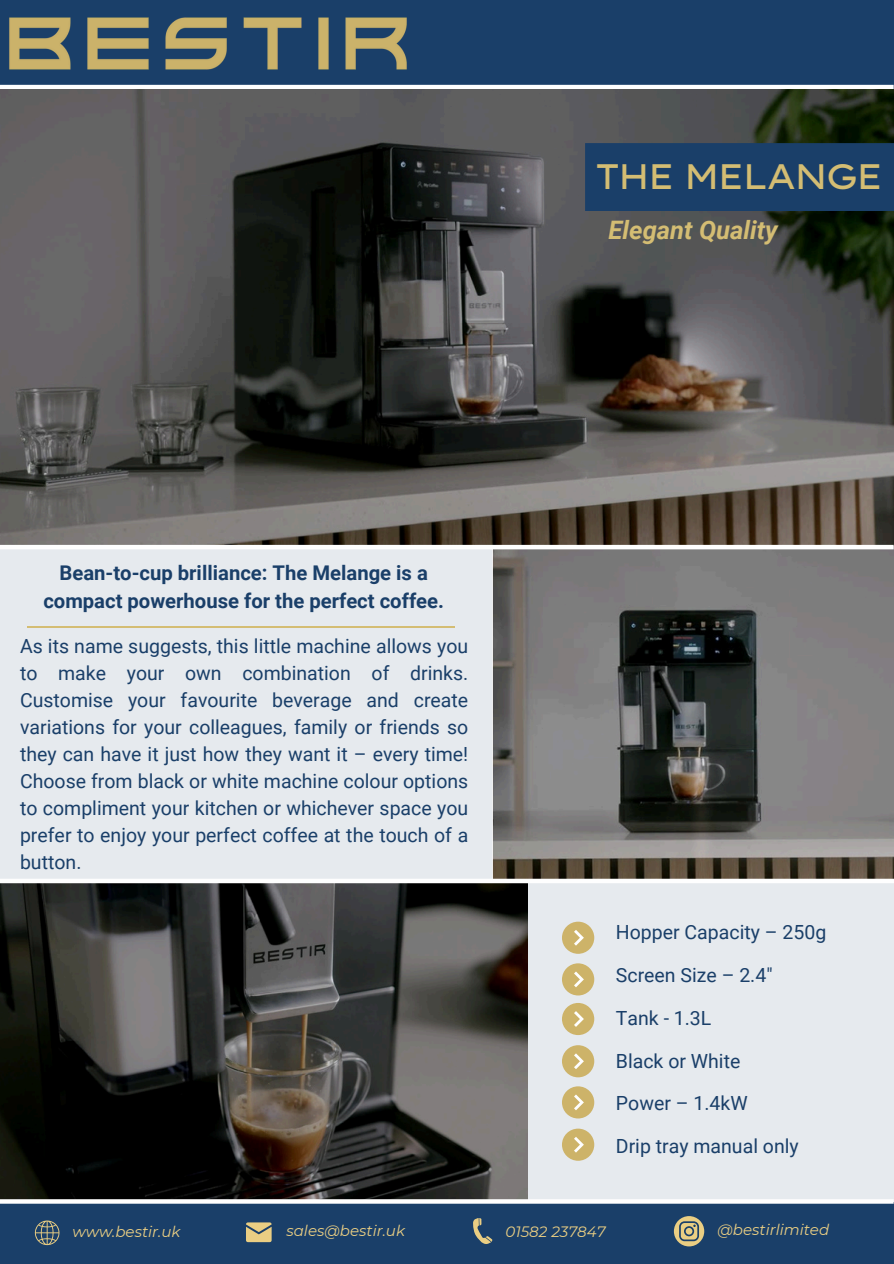
<style>
.page{position:relative;width:894px;height:1264px;background:#fff}
.page>*{position:absolute;margin:0;border:0;box-sizing:border-box;transform-origin:0 0}
.t1{font:35.4px "Lexend Giga";letter-spacing:-.085em;color:#d4bd73}
.t2{font:italic 700 25.5px "Roboto";color:#d4bd73}
.t3{font:700 20.25px/28.2px "Roboto";color:#1a3f69;text-align:center}
.t4{font:19.5px/27px "Roboto";color:#1a3f69;text-align:justify}
.t5{font:italic 15px "Montserrat";color:#eace83}
</style>
<div class="page">
<div style="left:0;top:0;width:893px;height:1263px;background:#1a3f69"></div>
<img style="left:9px;top:17px;width:398px;height:53px">
<hr style="left:0;top:85px;width:893px;height:4px;background:#fefefe">
<div style="left:514px;top:815px;width:379px;height:386px;background:#e6eaee"></div>
<img style="left:492px;top:549px;width:401px;height:329px">
<div style="left:0;top:545px;width:492px;height:386px;background:#e6eaee"></div>
<hr style="left:27px;top:626px;width:428px;height:2px;background:#d4bd73">
<img style="left:0;top:89px;width:892px;height:456px">
<img style="left:0;top:883px;width:527px;height:316px">
<hr style="left:0;top:1199px;width:893px;height:4px;background:#fefefe">
<svg style="left:473px;top:1218px;width:19px;height:26px"></svg>
<svg style="left:246px;top:1222px;width:25px;height:20px"></svg>
<svg style="left:673px;top:1216px;width:31px;height:30px"></svg>
<svg style="left:34px;top:1220px;width:26px;height:25px"></svg>
<hr style="left:0;top:545px;width:893px;height:4px;background:#fefefe">
<div style="left:0;top:878px;width:893px;height:5px;background:#fefefe"></div>
<svg style="left:585px;top:143px;width:308px;height:68px"></svg>
<div style="left:562px;top:921px;width:32px;height:32px;background:#cdb369;border-radius:50%"></div>
<svg style="left:574px;top:930px;width:9px;height:15px"></svg>
<div style="left:562px;top:963px;width:32px;height:32px;background:#cdb369;border-radius:50%"></div>
<svg style="left:574px;top:971px;width:9px;height:16px"></svg>
<div style="left:562px;top:1002px;width:32px;height:33px;background:#cdb369;border-radius:50%"></div>
<svg style="left:574px;top:1011px;width:9px;height:15px"></svg>
<div style="left:562px;top:1045px;width:32px;height:32px;background:#cdb369;border-radius:50%"></div>
<svg style="left:574px;top:1053px;width:9px;height:16px"></svg>
<div style="left:562px;top:1086px;width:32px;height:32px;background:#cdb369;border-radius:50%"></div>
<svg style="left:574px;top:1094px;width:9px;height:16px"></svg>
<div style="left:562px;top:1128px;width:32px;height:32px;background:#cdb369;border-radius:50%"></div>
<svg style="left:574px;top:1137px;width:9px;height:15px"></svg>
<p class="t3" style="left:43px;top:558px;width:402px">Bean-to-cup brilliance: The Melange is a compact powerhouse for the perfect coffee.</p>
<p class="t4" style="left:20px;top:633px;width:449px">As its name suggests, this little machine allows you to make your own combination of drinks.<br>Customise your favourite beverage and create variations for your colleagues, family or friends so they can have it just how they want it – every time!<br>Choose from black or white machine colour options to compliment your kitchen or whichever space you prefer to enjoy your perfect coffee at the touch of a button.</p>
<p class="t1" style="left:594px;top:154px;width:290px">THE MELANGE</p>
<p class="t2" style="left:608px;top:215px;width:171px">Elegant Quality</p>
<p class="t4" style="left:615px;top:919px;width:212px">Hopper Capacity – 250g</p>
<p class="t4" style="left:615px;top:961px;width:158px">Screen Size – 2.4"</p>
<p class="t4" style="left:615px;top:1004px;width:97px">Tank - 1.3L</p>
<h4 class="t4" style="left:615px;top:1047px;width:126px">Black or White</h4>
<h4 class="t4" style="left:615px;top:1090px;width:133px">Power – 1.4kW</h4>
<h4 class="t4" style="left:615px;top:1132px;width:184px">Drip tray manual only</h4>
<h3 class="t5" style="left:73px;top:1221px;width:109px">www.bestir.uk</h3>
<h2 class="t5" style="left:286px;top:1221px;width:120px">sales@bestir.uk</h2>
<h4 class="t5" style="left:505px;top:1221px;width:102px">01582 237847</h4>
<p class="t5" style="left:717px;top:1220px;width:113px">@bestirlimited</p>
</div>
